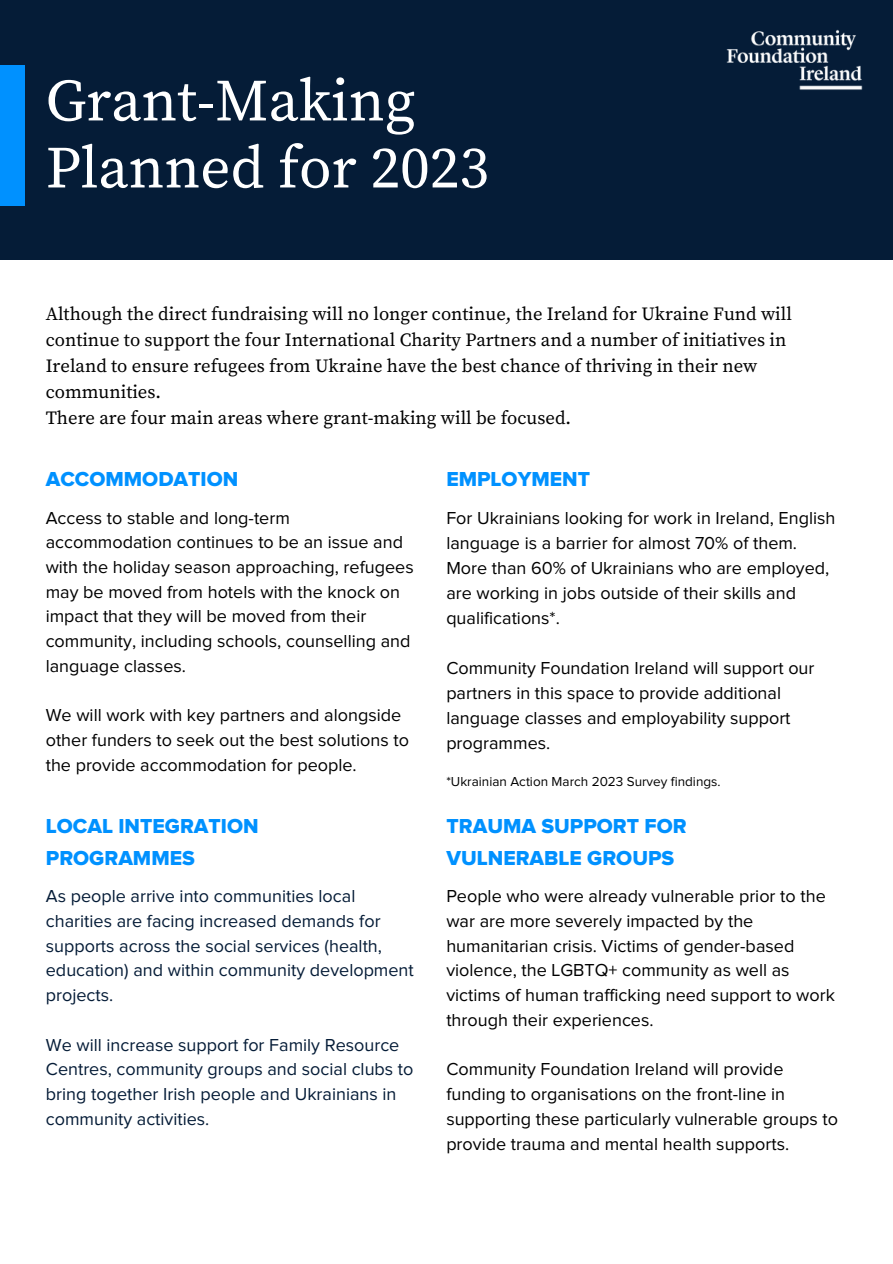
<style>
.page{position:relative;width:893px;height:1264px;background:#fff}
.page>*{position:absolute;margin:0;border:0;box-sizing:border-box;transform-origin:0 0}
.t1{font:59.25px/67.1px "Source Serif Pro";color:#fff}
.t2{font:21px/32.5px "Proxima Nova Extrabld";color:#0091ff}
.t3{font:18.6px/25.8px "Source Serif Pro";color:#000}
.t4{font:18px/24.8px "Proxima Nova";color:#000}
.t5{font:18px/24.8px "Proxima Nova";color:#051c37}
.t6{font:13.5px "Proxima Nova";color:#000}
</style>
<div class="page">
<div style="left:0;top:0;width:892px;height:259px;background:#051c37"></div>
<img style="left:726px;top:29px;width:137px;height:61px">
<div style="left:0;top:65px;width:25px;height:141px;background:#0091ff"></div>
<h1 class="t1" style="left:46px;top:70px;width:444px">Grant-Making<br>Planned for 2023</h1>
<p class="t3" style="left:46px;top:302px;width:747px">Although the direct fundraising will no longer continue, the Ireland for Ukraine Fund will continue to support the four International Charity Partners and a number of initiatives in Ireland to ensure refugees from Ukraine have the best chance of thriving in their new communities.<br>There are four main areas where grant-making will be focused.</p>
<p class="t2" style="left:46px;top:463px;width:194px">ACCOMMODATION</p>
<p class="t4" style="left:46px;top:506px;width:369px">Access to stable and long-term accommodation continues to be an issue and with the holiday season approaching, refugees may be moved from hotels with the knock on impact that they will be moved from their community, including schools, counselling and language classes.</p>
<p class="t4" style="left:46px;top:703px;width:365px">We will work with key partners and alongside other funders to seek out the best solutions to the provide accommodation for people.</p>
<p class="t2" style="left:46px;top:810px;width:214px">LOCAL INTEGRATION<br>PROGRAMMES</p>
<p class="t5" style="left:46px;top:884px;width:369px">As people arrive into communities local charities are facing increased demands for supports across the social services (health, education) and within community development projects.</p>
<p class="t5" style="left:46px;top:1032px;width:369px">We will increase support for Family Resource Centres, community groups and social clubs to bring together Irish people and Ukrainians in community activities.</p>
<p class="t2" style="left:446px;top:463px;width:145px">EMPLOYMENT</p>
<p class="t4" style="left:446px;top:506px;width:390px">For Ukrainians looking for work in Ireland, English language is a barrier for almost 70% of them.<br>More than 60% of Ukrainians who are employed, are working in jobs outside of their skills and qualifications*.</p>
<p class="t4" style="left:446px;top:656px;width:369px">Community Foundation Ireland will support our partners in this space to provide additional language classes and employability support programmes.</p>
<p class="t6" style="left:446px;top:774px;width:276px">*Ukrainian Action March 2023 Survey findings.</p>
<p class="t2" style="left:446px;top:810px;width:242px">TRAUMA SUPPORT FOR<br>VULNERABLE GROUPS</p>
<p class="t4" style="left:446px;top:884px;width:390px">People who were already vulnerable prior to the war are more severely impacted by the humanitarian crisis. Victims of gender-based violence, the LGBTQ+ community as well as victims of human trafficking need support to work through their experiences.</p>
<p class="t4" style="left:446px;top:1057px;width:393px">Community Foundation Ireland will provide funding to organisations on the front-line in supporting these particularly vulnerable groups to provide trauma and mental health supports.</p>
</div>
